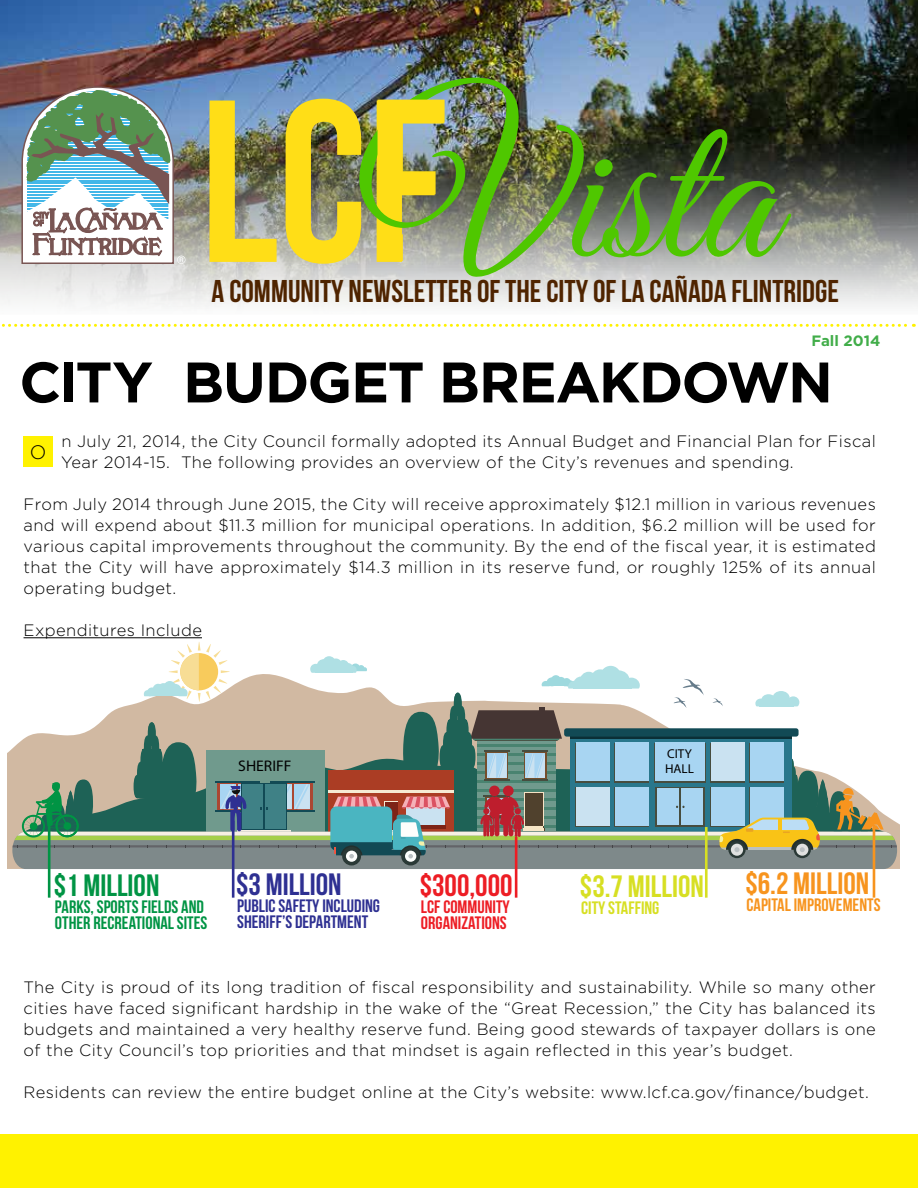
<style>
.page{position:relative;width:918px;height:1188px;background:#fff}
.page>*{position:absolute;margin:0;border:0;box-sizing:border-box;transform-origin:0 0}
.t1{font:230.55px "Bebas Neue";color:#ffde17}
.t2{font:211.8px "Great Vibes";color:#4fc700}
.t3{font:700 57px "Gotham";letter-spacing:-.025em;color:#000}
.t4{font:31.5px "Bebas Neue";color:#4f2400}
.t5{font:30.9px "Bebas Neue";color:#d7df23}
.t6{font:30.9px "Bebas Neue";color:#f7941e}
.t7{font:30.9px "Bebas Neue";color:#2e3092}
.t8{font:30.9px "Bebas Neue";color:#009444}
.t9{font:30.9px "Bebas Neue";color:#ed1d24}
.t10{font:300 19.5px "Gotham";color:#000}
.t11{font:18px/15.5px "Bebas Neue";color:#009444}
.t12{font:18px/15.5px "Bebas Neue";color:#2e3092}
.t13{font:18px/15.5px "Bebas Neue";color:#ed1d24}
.t14{font:18px "Bebas Neue";color:#f7941e}
.t15{font:18px "Bebas Neue";color:#d7df23}
.t16{font:300 16.5px/21px "Gotham";letter-spacing:.025em;color:#000;text-align:justify}
.t17{font:15.45px "Myriad Pro";color:#000}
.t18{font:700 15px "Gotham";color:#41ad49}
.t19{font:12.9px "Myriad Pro";color:#000}
</style>
<div class="page">
<img style="left:0;top:0;width:918px;height:129px">
<img style="left:0;top:129px;width:918px;height:178px">
<svg style="left:21px;top:86px;width:164px;height:179px"></svg>
<img style="left:378px;top:100px;width:67px;height:103px">
<svg style="left:378px;top:221px;width:25px;height:40px"></svg>
<div style="left:0;top:1134px;width:918px;height:54px;background:#fff200"></div>
<svg style="left:1px;top:324px;width:913px;height:3px"></svg>
<hr style="left:24px;top:637px;width:178px;height:1px;background:#000">
<div style="left:24px;top:436px;width:29px;height:31px;background:#fff200"></div>
<svg style="left:12px;top:642px;width:885px;height:227px"></svg>
<div style="left:448px;top:720px;width:19px;height:29px;background:#1e6256"></div>
<hr style="left:48px;top:826px;width:2px;height:72px;background:#009444">
<hr style="left:232px;top:821px;width:2px;height:77px;background:#2e3092">
<hr style="left:873px;top:825px;width:2px;height:73px;background:#f7941e">
<hr style="left:515px;top:837px;width:2px;height:61px;background:#ed1d24">
<hr style="left:705px;top:827px;width:3px;height:71px;background:#d7df23">
<h2 class="t2" style="left:361px;top:76px;width:416px">Vista</h2>
<h1 class="t1" style="left:200px;top:56px;width:248px">LCF</h1>
<h3 class="t4" style="left:212px;top:274px;width:629px">A COMMUNITY NEWSLETTER OF THE CITY OF LA CAÑADA FLINTRIDGE</h3>
<p class="t18" style="left:812px;top:331px;width:70px">Fall 2014</p>
<h3 class="t3" style="left:19px;top:344px;width:815px">CITY BUDGET BREAKDOWN</h3>
<p class="t10" style="left:30px;top:440px;width:18px">O</p>
<p class="t16" style="left:61px;top:430px;width:816px">n July 21, 2014, the City Council formally adopted its Annual Budget and Financial Plan for Fiscal<br>Year 2014-15. The following provides an overview of the City’s revenues and spending.</p>
<p class="t16" style="left:24px;top:493px;width:854px">From July 2014 through June 2015, the City will receive approximately $12.1 million in various revenues and will expend about $11.3 million for municipal operations. In addition, $6.2 million will be used for various capital improvements throughout the community. By the end of the fiscal year, it is estimated that the City will have approximately $14.3 million in its reserve fund, or roughly 125% of its annual operating budget.</p>
<p class="t16" style="left:24px;top:619px;width:180px">Expenditures Include</p>
<p class="t19" style="left:667px;top:746px;width:26px">CITY</p>
<p class="t17" style="left:238px;top:756px;width:55px">SHERIFF</p>
<p class="t19" style="left:665px;top:761px;width:30px">HALL</p>
<h3 class="t8" style="left:54px;top:868px;width:107px">$1 MILLION</h3>
<p class="t11" style="left:55px;top:899px;width:154px">PARKS, SPORTS FIELDS AND<br>OTHER RECREATIONAL SITES</p>
<h3 class="t7" style="left:236px;top:867px;width:107px">$3 MILLION</h3>
<p class="t12" style="left:237px;top:898px;width:144px">PUBLIC SAFETY INCLUDING<br>SHERIFF’S DEPARTMENT</p>
<h3 class="t9" style="left:420px;top:868px;width:94px">$300,000</h3>
<p class="t13" style="left:421px;top:899px;width:90px">LCF COMMUNITY<br>ORGANIZATIONS</p>
<h3 class="t5" style="left:580px;top:869px;width:125px">$3.7 MILLION</h3>
<p class="t15" style="left:581px;top:898px;width:80px">CITY STAFFING</p>
<h3 class="t6" style="left:745px;top:866px;width:125px">$6.2 MILLION</h3>
<p class="t14" style="left:747px;top:895px;width:135px">CAPITAL IMPROVEMENTS</p>
<p class="t16" style="left:24px;top:976px;width:854px">The City is proud of its long tradition of fiscal responsibility and sustainability. While so many other cities have faced significant hardship in the wake of the “Great Recession,” the City has balanced its budgets and maintained a very healthy reserve fund. Being good stewards of taxpayer dollars is one of the City Council’s top priorities and that mindset is again reflected in this year’s budget.</p>
<p class="t16" style="left:24px;top:1081px;width:847px">Residents can review the entire budget online at the City’s website: www.lcf.ca.gov/finance/budget.</p>
</div>
